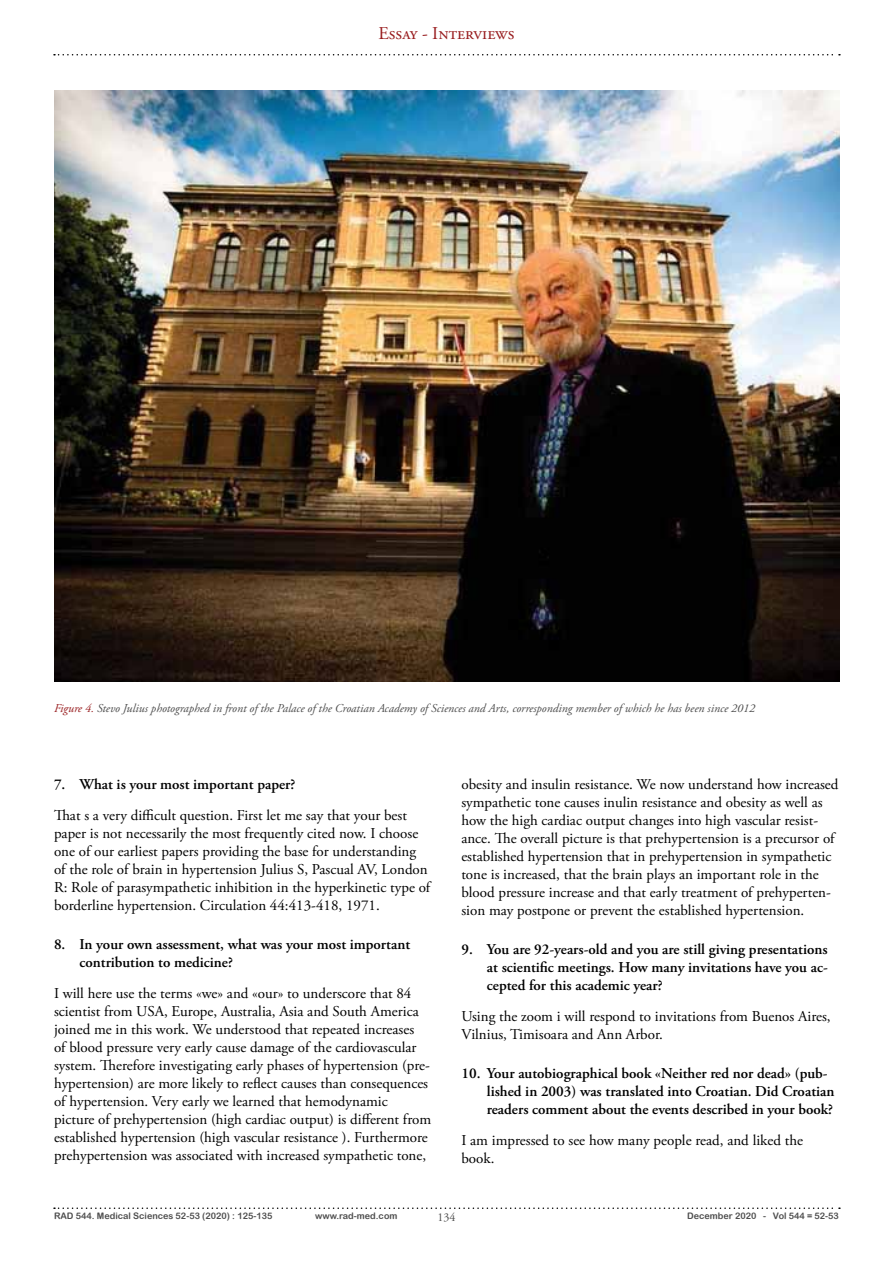
<style>
.page{position:relative;width:893px;height:1263px;background:#fff}
.page>*{position:absolute;margin:0;border:0;box-sizing:border-box;transform-origin:0 0}
.t1{font:18px "Adobe Garamond Pro";color:#981c1e}
.t2{font:15px/18px "Adobe Garamond Pro";color:#000}
.t3{font:600 15px/18px "Adobe Garamond Pro";color:#000}
.t4{font:italic 12px "Adobe Garamond Pro";color:#4d4d4d}
.t5{font:12px "Adobe Garamond Pro";color:#4d4d4d}
.t6{font:9px "Arial Rounded MT Bold";color:#4d4d4d}
.s1{color:#981c1e}
</style>
<div class="page">
<svg style="left:54px;top:54px;width:786px;height:2px"></svg>
<svg style="left:54px;top:1207px;width:786px;height:2px"></svg>
<img style="left:54px;top:91px;width:785px;height:590px">
<p class="t1" style="left:378px;top:23px;width:138px">Essay - Interviews</p>
<p class="t4" style="left:54px;top:701px;width:703px"><span class="s1">Figure 4.</span> Stevo Julius photographed in front of the Palace of the Croatian Academy of Sciences and Arts, corresponding member of which he has been since 2012</p>
<p class="t3" style="left:54px;top:775px;width:243px">7. What is your most important paper?</p>
<p class="t2" style="left:54px;top:807px;width:380px">That s a very difficult question. First let me say that your best paper is not necessarily the most frequently cited now. I choose one of our earliest papers providing the base for understanding of the role of brain in hypertension Julius S, Pascual AV, London R: Role of parasympathetic inhibition in the hyperkinetic type of borderline hypertension. Circulation 44:413-418, 1971.</p>
<p class="t3" style="left:80px;top:935px;width:332px;text-indent:-26px">8. In your own assessment, what was your most important contribution to medicine?</p>
<p class="t2" style="left:54px;top:985px;width:379px">I will here use the terms «we» and «our» to underscore that 84 scientist from USA, Europe, Australia, Asia and South America joined me in this work. We understood that repeated increases<br>of blood pressure very early cause damage of the cardiovascular system. Therefore investigating early phases of hypertension (pre&shy;hypertension) are more likely to reflect causes than consequences of hypertension. Very early we learned that hemodynamic picture of prehypertension (high cardiac output) is different from established hypertension (high vascular resistance ). Furthermore prehypertension was associated with increased sympathetic tone,</p>
<p class="t2" style="left:461px;top:776px;width:379px">obesity and insulin resistance. We now understand how increased sympathetic tone causes inulin resistance and obesity as well as how the high cardiac output changes into high vascular resist&shy;ance. The overall picture is that prehypertension is a precursor of established hypertension that in prehypertension in sympathetic tone is increased, that the brain plays an important role in the blood pressure increase and that early treatment of prehyperten&shy;sion may postpone or prevent the established hypertension.</p>
<p class="t3" style="left:487px;top:941px;width:342px;text-align:justify;text-indent:-26px">9. You are 92-years-old and you are still giving presentations at scientific meetings. How many invitations have you ac&shy;cepted for this academic year?</p>
<p class="t2" style="left:461px;top:1008px;width:371px">Using the zoom i will respond to invitations from Buenos Aires,<br>Vilnius, Timisoara and Ann Arbor.</p>
<p class="t3" style="left:487px;top:1065px;width:349px;text-indent:-26px">10. Your autobiographical book «Neither red nor dead» (pub&shy;lished in 2003) was translated into Croatian. Did Croatian readers comment about the events described in your book?</p>
<p class="t2" style="left:461px;top:1132px;width:343px">I am impressed to see how many people read, and liked the book.</p>
<p class="t6" style="left:54px;top:1210px;width:220px">RAD 544. Medical Sciences 52-53 (2020) : 125-135</p>
<p class="t6" style="left:315px;top:1210px;width:84px">www.rad-med.com</p>
<p class="t5" style="left:437px;top:1210px;width:19px">134</p>
<p class="t6" style="left:687px;top:1210px;width:153px">December 2020 - Vol 544 = 52-53</p>
</div>
